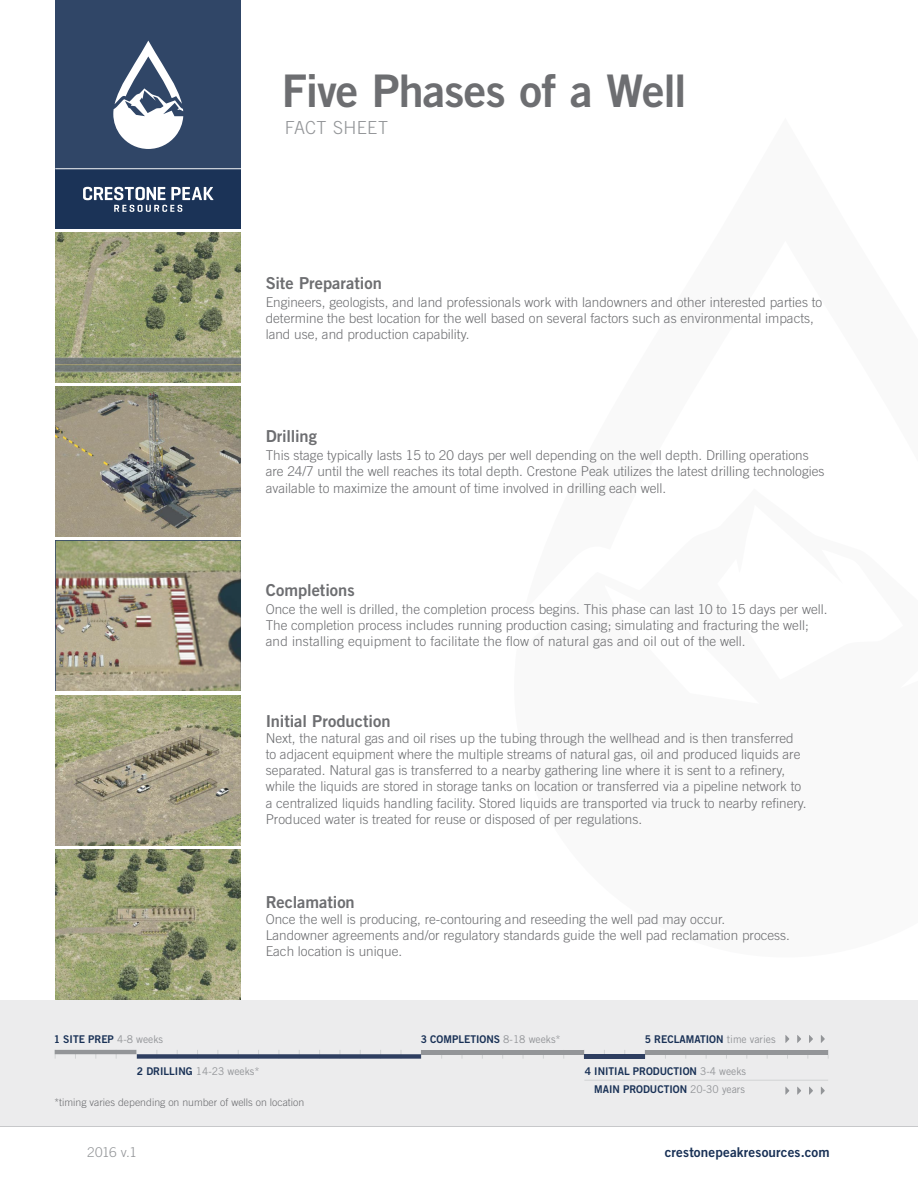
<style>
.page{position:relative;width:918px;height:1188px;background:#fff}
.page>*{position:absolute;margin:0;border:0;box-sizing:border-box;transform-origin:0 0}
.t1{font:45px "Trade Gothic LT Pro Bd 2";letter-spacing:-.025em;color:#6d6e71}
.t2{font:300 18px "Trade Gothic LT Std";letter-spacing:.015em;color:#939598}
.t3{font:16.5px "Trade Gothic LT Pro Bd 2";letter-spacing:-.005em;color:#6d6e71}
.t4{font:300 13.5px/16.2px "Trade Gothic LT Std";color:#6d6e71}
.t5{font:13.5px "Trade Gothic LT Pro Bd 2";letter-spacing:.015em;color:#193156}
.t6{font:300 13.5px "Trade Gothic LT Std";color:#939598}
.t7{font:10.65px/18.6px "Trade Gothic LT Pro Bd 2";color:#193156;text-align:right}
.t8{font:10.65px "Trade Gothic LT Pro";color:#939598}
.t9{font:300 10.5px "Trade Gothic LT Std";color:#6d6e71}
.s1{font-family:"Trade Gothic LT Pro";color:#939598}
.s2{font-family:"Trade Gothic LT Pro Bd 2";color:#193156}
</style>
<div class="page">
<hr style="left:0;top:1126px;width:918px;height:1px;background:#c7c8ca">
<img style="left:56px;top:849px;width:185px;height:151px">
<div style="left:0;top:1000px;width:918px;height:126px;background:#ececed"></div>
<div style="left:56px;top:0;width:185px;height:229px;background:linear-gradient(to bottom,#374c6c,#1e365a)"></div>
<svg style="left:113px;top:41px;width:70px;height:108px"></svg>
<svg style="left:83px;top:187px;width:131px;height:25px"></svg>
<hr style="left:55px;top:168px;width:187px;height:1px;background:#fff">
<img style="left:56px;top:232px;width:185px;height:150px">
<img style="left:56px;top:387px;width:185px;height:150px">
<img style="left:56px;top:541px;width:185px;height:150px">
<img style="left:56px;top:695px;width:185px;height:150px">
<svg style="left:821px;top:1087px;width:4px;height:8px"></svg>
<svg style="left:809px;top:1087px;width:4px;height:8px"></svg>
<svg style="left:797px;top:1087px;width:4px;height:8px"></svg>
<svg style="left:785px;top:1087px;width:4px;height:8px"></svg>
<svg style="left:821px;top:1035px;width:4px;height:8px"></svg>
<svg style="left:809px;top:1035px;width:4px;height:8px"></svg>
<svg style="left:797px;top:1035px;width:4px;height:8px"></svg>
<svg style="left:785px;top:1035px;width:4px;height:8px"></svg>
<hr style="left:422px;top:1050px;width:162px;height:4px;background:#939598">
<hr style="left:646px;top:1050px;width:182px;height:4px;background:#939598">
<div style="left:137px;top:1054px;width:284px;height:5px;background:#2e3e60"></div>
<div style="left:584px;top:1054px;width:61px;height:5px;background:#2e3e60"></div>
<hr style="left:55px;top:1050px;width:81px;height:4px;background:#939598">
<hr style="left:584px;top:1080px;width:244px;height:1px;background:#d1d3d4">
<h1 class="t1" style="left:282px;top:63px;width:406px">Five Phases of a Well</h1>
<h2 class="t2" style="left:285px;top:117px;width:105px">FACT SHEET</h2>
<p class="t3" style="left:266px;top:273px;width:118px">Site Preparation</p>
<p class="t4" style="left:266px;top:294px;width:558px">Engineers, geologists, and land professionals work with landowners and other interested parties to determine the best location for the well based on several factors such as environmental impacts, land use, and production capability.</p>
<p class="t3" style="left:266px;top:426px;width:53px">Drilling</p>
<p class="t4" style="left:266px;top:447px;width:560px">This stage typically lasts 15 to 20 days per well depending on the well depth. Drilling operations are 24/7 until the well reaches its total depth. Crestone Peak utilizes the latest drilling technologies available to maximize the amount of time involved in drilling each well.</p>
<p class="t3" style="left:266px;top:580px;width:90px">Completions</p>
<p class="t4" style="left:266px;top:601px;width:563px">Once the well is drilled, the completion process begins. This phase can last 10 to 15 days per well.<br>The completion process includes running production casing; simulating and fracturing the well; and installing equipment to facilitate the flow of natural gas and oil out of the well.</p>
<p class="t3" style="left:266px;top:710px;width:126px">Initial Production</p>
<p class="t4" style="left:266px;top:730px;width:543px">Next, the natural gas and oil rises up the tubing through the wellhead and is then transferred to adjacent equipment where the multiple streams of natural gas, oil and produced liquids are separated. Natural gas is transferred to a nearby gathering line where it is sent to a refinery, while the liquids are stored in storage tanks on location or transferred via a pipeline network to a centralized liquids handling facility. Stored liquids are transported via truck to nearby refinery.<br>Produced water is treated for reuse or disposed of per regulations.</p>
<p class="t3" style="left:266px;top:892px;width:91px">Reclamation</p>
<p class="t4" style="left:266px;top:911px;width:526px">Once the well is producing, re-contouring and reseeding the well pad may occur.<br>Landowner agreements and/or regulatory standards guide the well pad reclamation process.<br>Each location is unique.</p>
<p class="t7" style="left:54px;top:1029px;width:111px">1 SITE PREP <span class="s1">4-8 weeks</span></p>
<p class="t7" style="left:421px;top:1029px;width:141px">3 COMPLETIONS <span class="s1">8-18 weeks*</span></p>
<p class="t7" style="left:645px;top:1029px;width:132px">5 RECLAMATION <span class="s1">time varies</span></p>
<p class="t8" style="left:137px;top:1065px;width:124px"><span class="s2">2 DRILLING</span> 14-23 weeks*</p>
<p class="t7" style="left:585px;top:1062px;width:163px">4 INITIAL PRODUCTION <span class="s1">3-4 weeks<br></span>MAIN PRODUCTION <span class="s1">20-30 years</span></p>
<p class="t9" style="left:54px;top:1096px;width:252px">*timing varies depending on number of wells on location</p>
<p class="t6" style="left:87px;top:1144px;width:51px">2016 v.1</p>
<p class="t5" style="left:665px;top:1144px;width:166px">crestonepeakresources.com</p>
</div>
